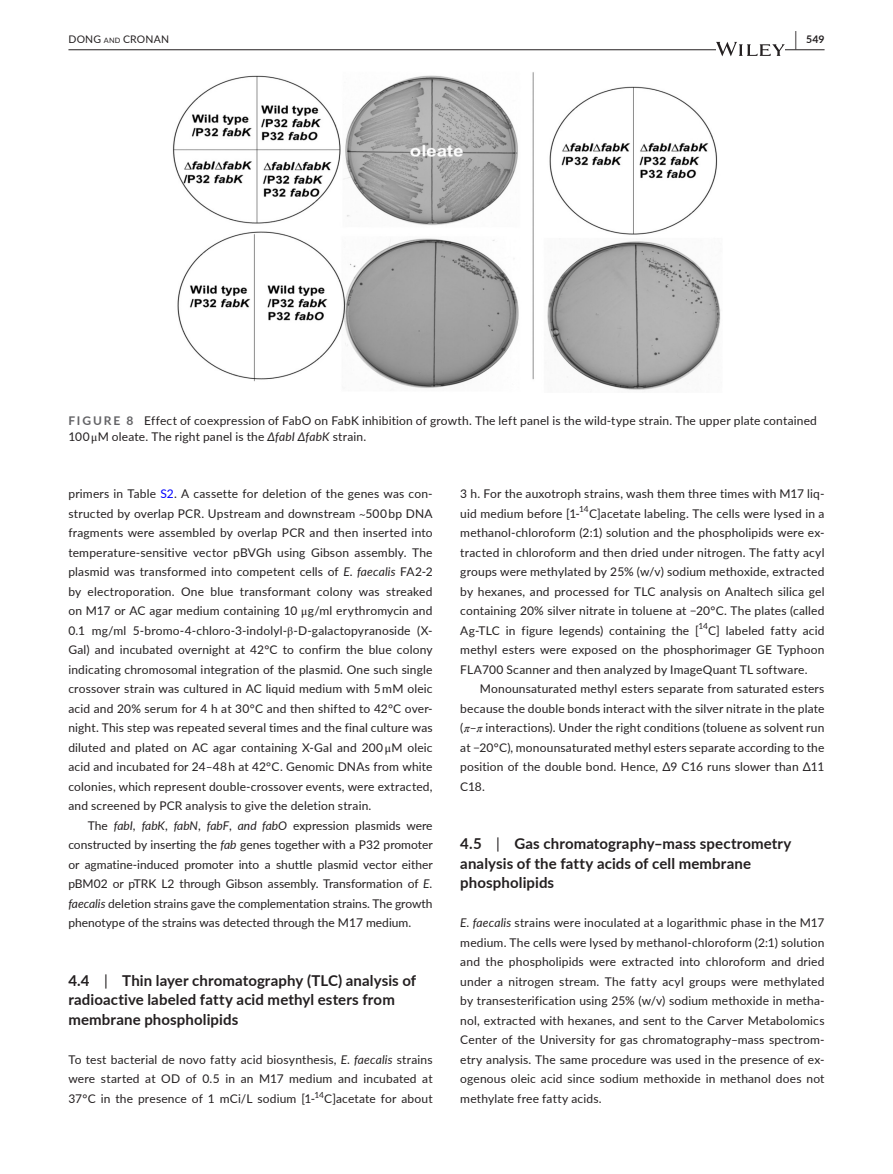
<style>
.page{position:relative;width:893px;height:1174px;background:#fff}
.page>*{position:absolute;margin:0;border:0;box-sizing:border-box;transform-origin:0 0}
.t1{font:700 15px/19.5px "Lato";letter-spacing:.01em;color:#231f20}
.t2{font:12px/19.5px "Lato";letter-spacing:.015em;color:#231f20;text-align:justify}
.t3{font:10.5px "Lato";letter-spacing:.02em;color:#231f20}
.t4{font:700 10.5px "Lato";color:#231f20}
.t5{font:8.4px "Lato";color:#231f20}
.s1{font-size:7.35px}
.s2{font-size:19.5px}
.s3{font-weight:700;color:#636366}
.s4{font-family:"STIX"}
.s5{font-style:italic}
.s6{color:#00f}
.s7{font-weight:400}
.s8{font-family:"STIX";font-style:italic}
</style>
<div class="page">
<hr style="left:68px;top:49px;width:756px;height:1px;background:#231f20">
<svg style="left:716px;top:42px;width:69px;height:14px"></svg>
<img style="left:173px;top:72px;width:548px;height:318px">
<p class="t3" style="left:68px;top:31px;width:102px">DONG <span class="s1">and</span> CRONAN</p>
<p class="t4" style="left:795px;top:31px;width:31px"><span class="s2">|</span> 549</p>
<p class="t2" style="left:68px;top:412px;width:750px;line-height:16.5px"><span class="s3">FIGURE 8</span> Effect of coexpression of FabO on FabK inhibition of growth. The left panel is the wild-type strain. The upper plate contained<br>100 <span class="s4">μ</span>M oleate. The right panel is the <span class="s5">∆fabI ∆fabK</span> strain.</p>
<p class="t2" style="left:68px;top:483px;width:366px">primers in Table <span class="s6">S2</span>. A cassette for deletion of the genes was con&shy;structed by overlap PCR. Upstream and downstream <span class="s4">~</span>500 bp DNA fragments were assembled by overlap PCR and then inserted into temperature-sensitive vector pBVGh using Gibson assembly. The plasmid was transformed into competent cells of <span class="s5">E. faecalis</span> FA2-2 by electroporation. One blue transformant colony was streaked on M17 or AC agar medium containing 10 <span class="s4">μ</span>g/ml erythromycin and 0.1 mg/ml 5-bromo-4-chloro-3-indolyl-<span class="s4">β</span>-D-galactopyranoside (X-Gal) and incubated overnight at 42°C to confirm the blue colony indicating chromosomal integration of the plasmid. One such single crossover strain was cultured in AC liquid medium with 5 mM oleic acid and 20% serum for 4 h at 30°C and then shifted to 42°C over&shy;night. This step was repeated several times and the final culture was diluted and plated on AC agar containing X-Gal and 200 <span class="s4">μ</span>M oleic acid and incubated for 24–48 h at 42°C. Genomic DNAs from white colonies, which represent double-crossover events, were extracted, and screened by PCR analysis to give the deletion strain.</p>
<p class="t2" style="left:68px;top:815px;width:366px;text-indent:20px">The <span class="s5">fabI</span>, <span class="s5">fabK</span>, <span class="s5">fabN</span>, <span class="s5">fabF</span>, <span class="s5">and fabO</span> expression plasmids were constructed by inserting the <span class="s5">fab</span> genes together with a P32 promoter or agmatine-induced promoter into a shuttle plasmid vector either pBM02 or pTRK L2 through Gibson assembly. Transformation of <span class="s5">E. faecalis</span> deletion strains gave the complementation strains. The growth phenotype of the strains was detected through the M17 medium.</p>
<p class="t1" style="left:68px;top:970px;width:349px">4.4 <span class="s7">|</span> Thin layer chromatography (TLC) analysis of radioactive labeled fatty acid methyl esters from membrane phospholipids</p>
<p class="t2" style="left:68px;top:1049px;width:366px">To test bacterial de novo fatty acid biosynthesis, <span class="s5">E. faecalis</span> strains were started at OD of 0.5 in an M17 medium and incubated at 37°C in the presence of 1 mCi/L sodium [1-<sup>14</sup>C]acetate for about</p>
<p class="t2" style="left:460px;top:483px;width:366px">3 h. For the auxotroph strains, wash them three times with M17 liq&shy;uid medium before [1-</p>
<p class="t5" style="left:579px;top:503px;width:11px">14</p>
<p class="t2" style="left:460px;top:503px;width:366px;text-indent:129px">C]acetate labeling. The cells were lysed in a methanol-chloroform (2:1) solution and the phospholipids were ex&shy;tracted in chloroform and then dried under nitrogen. The fatty acyl groups were methylated by 25% (w/v) sodium methoxide, extracted by hexanes, and processed for TLC analysis on Analtech silica gel containing 20% silver nitrate in toluene at −20°C. The plates (called Ag-TLC in figure legends) containing the [</p>
<p class="t5" style="left:698px;top:620px;width:11px">14</p>
<p class="t2" style="left:460px;top:620px;width:366px;text-indent:248px">C] labeled fatty acid methyl esters were exposed on the phosphorimager GE Typhoon FLA700 Scanner and then analyzed by ImageQuant TL software.</p>
<p class="t2" style="left:460px;top:678px;width:366px;text-indent:20px">Monounsaturated methyl esters separate from saturated esters because the double bonds interact with the silver nitrate in the plate (<span class="s8">π</span>–<span class="s8">π</span> interactions). Under the right conditions (toluene as solvent run at −20°C), monounsaturated methyl esters separate according to the position of the double bond. Hence, ∆9 C16 runs slower than ∆11<br>C18.</p>
<p class="t1" style="left:460px;top:833px;width:333px">4.5 <span class="s7">|</span> Gas chromatography–mass spectrometry analysis of the fatty acids of cell membrane phospholipids</p>
<p class="t2" style="left:460px;top:912px;width:366px"><span class="s5">E. faecalis</span> strains were inoculated at a logarithmic phase in the M17 medium. The cells were lysed by methanol-chloroform (2:1) solution and the phospholipids were extracted into chloroform and dried under a nitrogen stream. The fatty acyl groups were methylated by transesterification using 25% (w/v) sodium methoxide in metha&shy;nol, extracted with hexanes, and sent to the Carver Metabolomics Center of the University for gas chromatography–mass spectrom&shy;etry analysis. The same procedure was used in the presence of ex&shy;ogenous oleic acid since sodium methoxide in methanol does not methylate free fatty acids.</p>
</div>
